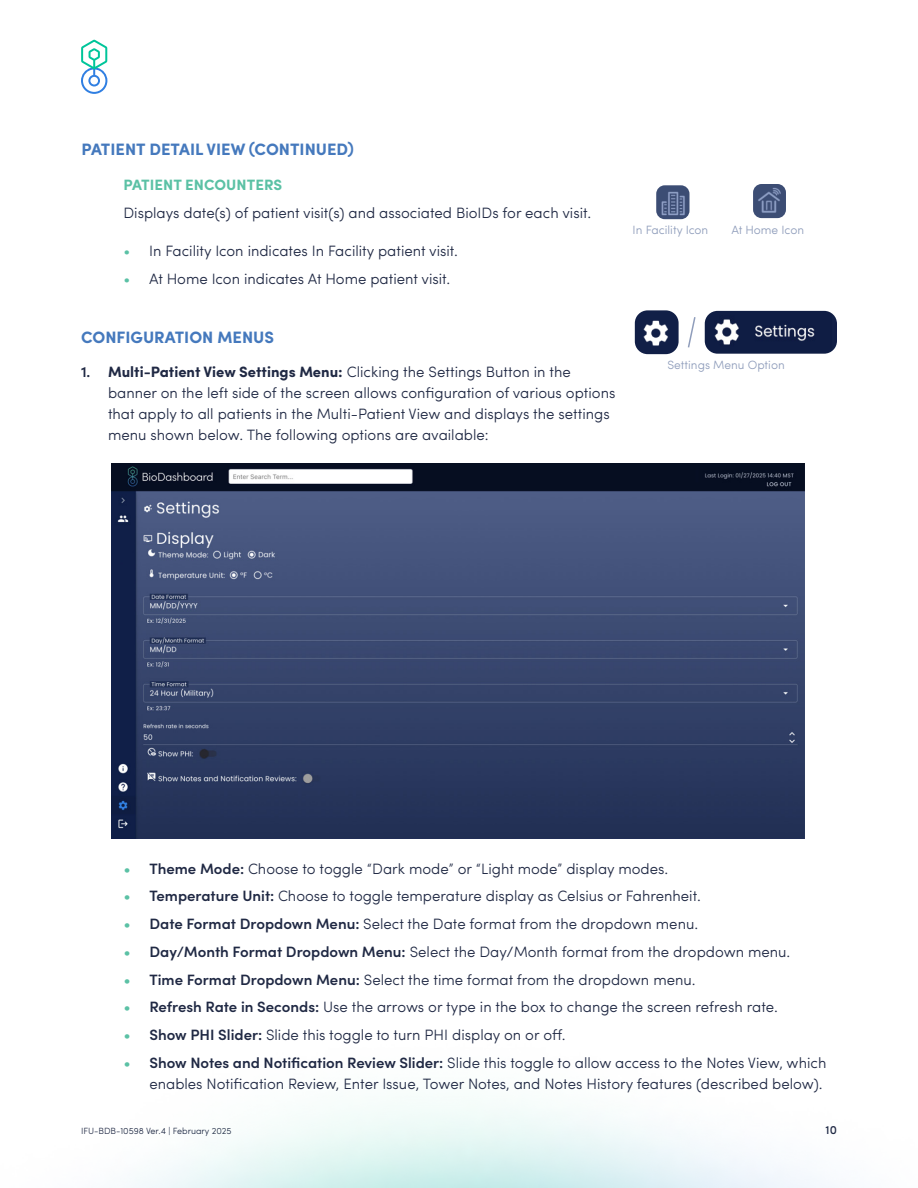
<style>
.page{position:relative;width:918px;height:1188px;background:#fff}
.page>*{position:absolute;margin:0;border:0;box-sizing:border-box;transform-origin:0 0}
.t1{font:700 16.5px "Sofia Pro";color:#4579bd}
.t2{font:300 15px/21px "Sofia Pro";color:#202944}
.t3{font:700 15px "Sofia Pro";color:#5bc1a5}
.t4{font:300 12px "Sofia Pro";color:#8f9dbb}
.t5{font:500 12px "Sofia Pro";color:#202944}
.t6{font:300 9px "Sofia Pro";color:#202944}
.s1{color:#5bc1a5}
.s2{font-weight:600}
.s3{font-weight:700}
.s4{font-weight:600;color:#5bc1a5}
</style>
<div class="page">
<svg style="left:81px;top:40px;width:26px;height:54px"></svg>
<img style="left:705px;top:311px;width:132px;height:43px">
<img style="left:635px;top:310px;width:44px;height:44px">
<svg style="left:687px;top:317px;width:9px;height:31px"></svg>
<img style="left:111px;top:464px;width:694px;height:375px">
<img style="left:656px;top:185px;width:34px;height:34px">
<img style="left:753px;top:184px;width:33px;height:34px">
<p class="t1" style="left:81px;top:136px;width:274px">PATIENT DETAIL VIEW (CONTINUED)</p>
<p class="t3" style="left:124px;top:174px;width:160px">PATIENT ENCOUNTERS</p>
<p class="t2" style="left:124px;top:201px;width:469px">Displays date(s) of patient visit(s) and associated BioIDs for each visit.</p>
<p class="t2" style="left:124px;top:239px;width:336px"><span class="s1">•</span> In Facility Icon indicates In Facility patient visit.</p>
<p class="t2" style="left:124px;top:267px;width:328px"><span class="s1">•</span> At Home Icon indicates At Home patient visit.</p>
<p class="t1" style="left:81px;top:325px;width:195px">CONFIGURATION MENUS</p>
<p class="t2" style="left:108px;top:360px;width:509px;text-indent:-27px"><span class="s2">1.</span> <span class="s3">Multi-Patient View Settings Menu:</span> Clicking the Settings Button in the banner on the left side of the screen allows configuration of various options that apply to all patients in the Multi-Patient View and displays the settings menu shown below. The following options are available:</p>
<p class="t4" style="left:633px;top:221px;width:77px">In Facility Icon</p>
<p class="t4" style="left:731px;top:221px;width:74px">At Home Icon</p>
<p class="t4" style="left:667px;top:356px;width:119px">Settings Menu Option</p>
<p class="t2" style="left:124px;top:857px;width:546px"><span class="s4">•</span> <span class="s2">Theme Mode:</span> Choose to toggle “Dark mode” or “Light mode” display modes.</p>
<p class="t2" style="left:124px;top:885px;width:578px"><span class="s4">•</span> <span class="s2">Temperature Unit:</span> Choose to toggle temperature display as Celsius or Fahrenheit.</p>
<p class="t2" style="left:124px;top:913px;width:576px"><span class="s4">•</span> <span class="s2">Date Format Dropdown Menu:</span> Select the Date format from the dropdown menu.</p>
<p class="t2" style="left:124px;top:940px;width:668px"><span class="s4">•</span> <span class="s2">Day/Month Format Dropdown Menu:</span> Select the Day/Month format from the dropdown menu.</p>
<p class="t2" style="left:124px;top:968px;width:573px"><span class="s4">•</span> <span class="s2">Time Format Dropdown Menu:</span> Select the time format from the dropdown menu.</p>
<p class="t2" style="left:124px;top:996px;width:656px"><span class="s4">•</span> <span class="s2">Refresh Rate in Seconds:</span> Use the arrows or type in the box to change the screen refresh rate.</p>
<p class="t2" style="left:124px;top:1024px;width:443px"><span class="s4">•</span> <span class="s2">Show PHI Slider:</span> Slide this toggle to turn PHI display on or off.</p>
<p class="t2" style="left:124px;top:1051px;width:704px;text-align:right"><span class="s4">•</span> <span class="s2">Show Notes and Notification Review Slider:</span> Slide this toggle to allow access to the Notes View, which enables Notification Review, Enter Issue, Tower Notes, and Notes History features (described below).</p>
<p class="t6" style="left:81px;top:1124px;width:152px">IFU-BDB-10598 Ver.4 | February 2025</p>
<p class="t5" style="left:826px;top:1121px;width:13px">10</p>
</div>
